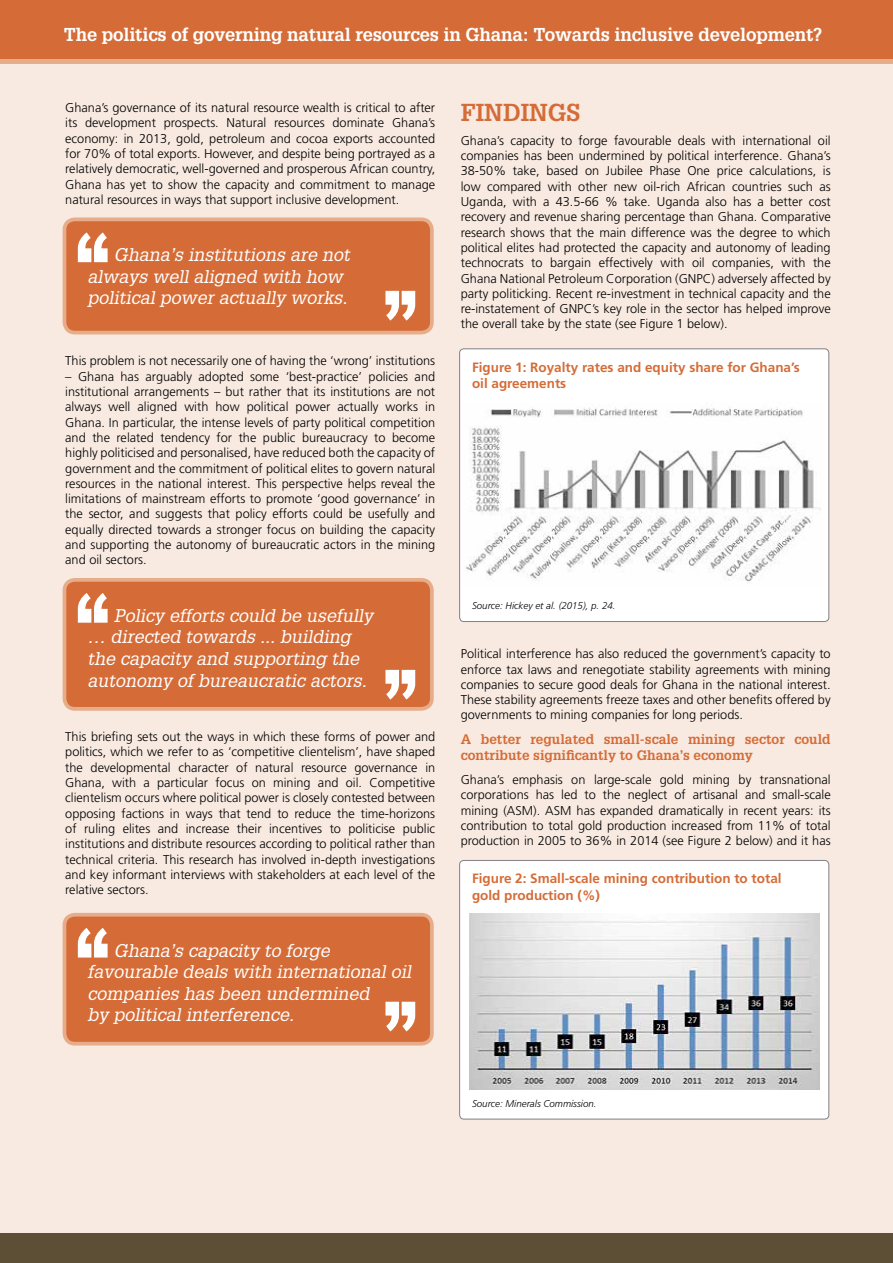
<style>
.page{position:relative;width:893px;height:1263px;background:#fff}
.page>*{position:absolute;margin:0;border:0;box-sizing:border-box;transform-origin:0 0}
.t1{font:700 24px "Glypha";color:#d56c37}
.t2{font:700 18.15px "Glypha";letter-spacing:-.01em;color:#fff}
.t3{font:italic 18px/21.6px "Glypha";color:#fff}
.t4{font:700 13.5px/16.2px "Frutiger";color:#d56c37}
.t5{font:700 13.5px/16.2px "Glypha";color:#d56c37}
.t6{font:300 12.75px/15.3px "Frutiger";color:#000;text-align:justify}
.t7{font:italic 300 9.75px "Frutiger";color:#000}
</style>
<div class="page">
<div style="left:0;top:64px;width:893px;height:1169px;background:#f8eae1"></div>
<div style="left:0;top:0;width:893px;height:60px;background:#d56c37"></div>
<hr style="left:0;top:60px;width:893px;height:4px;background:#e7ad8a">
<div style="left:0;top:1233px;width:893px;height:30px;background:#5c4f35"></div>
<div style="left:64px;top:219px;width:368px;height:114px;background:#d56c37;border-radius:11px"></div>
<div style="left:63px;top:217px;width:371px;height:117px;border:4px solid #e7ad8a;border-radius:11px"></div>
<svg style="left:385px;top:291px;width:30px;height:30px"></svg>
<svg style="left:78px;top:232px;width:30px;height:30px"></svg>
<div style="left:64px;top:580px;width:368px;height:129px;background:#d56c37;border-radius:11px"></div>
<div style="left:63px;top:578px;width:371px;height:133px;border:4px solid #e7ad8a;border-radius:11px"></div>
<svg style="left:385px;top:670px;width:30px;height:30px"></svg>
<svg style="left:78px;top:593px;width:30px;height:30px"></svg>
<div style="left:64px;top:915px;width:368px;height:129px;background:#d56c37;border-radius:11px"></div>
<div style="left:63px;top:913px;width:371px;height:132px;border:4px solid #e7ad8a;border-radius:11px"></div>
<svg style="left:385px;top:1002px;width:30px;height:29px"></svg>
<svg style="left:78px;top:928px;width:30px;height:29px"></svg>
<div style="left:460px;top:349px;width:369px;height:272px;background:#fff;border-radius:4px"></div>
<div style="left:459px;top:348px;width:370px;height:274px;border:1px solid #808184;border-radius:4px"></div>
<img style="left:466px;top:408px;width:355px;height:173px">
<div style="left:460px;top:860px;width:369px;height:259px;background:#fff;border-radius:4px"></div>
<div style="left:459px;top:860px;width:370px;height:259px;border:1px solid #808184;border-radius:4px"></div>
<img style="left:469px;top:914px;width:351px;height:175px">
<p class="t2" style="left:64px;top:23px;width:760px">The politics of governing natural resources in Ghana: Towards inclusive development?</p>
<p class="t6" style="left:65px;top:100px;width:371px">Ghana’s governance of its natural resource wealth is critical to after its development prospects. Natural resources dominate Ghana’s economy: in 2013, gold, petroleum and cocoa exports accounted for 70% of total exports. However, and despite being portrayed as a relatively democratic, well-governed and prosperous African country, Ghana has yet to show the capacity and commitment to manage natural resources in ways that support inclusive development.</p>
<p class="t3" style="left:87px;top:244px;width:264px;text-indent:26px">Ghana’s institutions are not always well aligned with how political power actually works.</p>
<p class="t6" style="left:65px;top:353px;width:371px">This problem is not necessarily one of having the ‘wrong’ institutions</p>
<p class="t6" style="left:65px;top:369px;width:371px">– Ghana has arguably adopted some ‘best-practice’ policies and institutional arrangements – but rather that its institutions are not always well aligned with how political power actually works in Ghana. In particular, the intense levels of party political competition and the related tendency for the public bureaucracy to become highly politicised and personalised, have reduced both the capacity of government and the commitment of political elites to govern natural resources in the national interest. This perspective helps reveal the limitations of mainstream efforts to promote ‘good governance’ in the sector, and suggests that policy efforts could be usefully and equally directed towards a stronger focus on building the capacity and supporting the autonomy of bureaucratic actors in the mining and oil sectors.</p>
<p class="t3" style="left:87px;top:604px;width:287px;text-indent:26px">Policy efforts could be usefully … directed towards ... building the capacity and supporting the autonomy of bureaucratic actors.</p>
<p class="t6" style="left:65px;top:729px;width:371px">This briefing sets out the ways in which these forms of power and politics, which we refer to as ‘competitive clientelism’, have shaped the developmental character of natural resource governance in Ghana, with a particular focus on mining and oil. Competitive clientelism occurs where political power is closely contested between opposing factions in ways that tend to reduce the time-horizons of ruling elites and increase their incentives to politicise public institutions and distribute resources according to political rather than technical criteria. This research has involved in-depth investigations and key informant interviews with stakeholders at each level of the relative sectors.</p>
<p class="t3" style="left:87px;top:939px;width:325px;text-indent:26px">Ghana’s capacity to forge favourable deals with international oil companies has been undermined<br>by political interference.</p>
<p class="t1" style="left:461px;top:98px;width:121px">FINDINGS</p>
<p class="t6" style="left:461px;top:133px;width:371px">Ghana’s capacity to forge favourable deals with international oil companies has been undermined by political interference. Ghana’s 38-50% take, based on Jubilee Phase One price calculations, is low compared with other new oil-rich African countries such as Uganda, with a 43.5-66 % take. Uganda also has a better cost recovery and revenue sharing percentage than Ghana. Comparative research shows that the main difference was the degree to which political elites had protected the capacity and autonomy of leading technocrats to bargain effectively with oil companies, with the Ghana National Petroleum Corporation (GNPC) adversely affected by party politicking. Recent re-investment in technical capacity and the re-instatement of GNPC’s key role in the sector has helped improve the overall take by the state (see Figure 1 below).</p>
<p class="t4" style="left:472px;top:359px;width:329px">Figure 1: Royalty rates and equity share for Ghana’s oil agreements</p>
<p class="t7" style="left:472px;top:600px;width:145px">Source: Hickey et al. (2015), p. 24.</p>
<p class="t6" style="left:461px;top:646px;width:371px">Political interference has also reduced the government’s capacity to enforce tax laws and renegotiate stability agreements with mining companies to secure good deals for Ghana in the national interest.<br>These stability agreements freeze taxes and other benefits offered by governments to mining companies for long periods.</p>
<p class="t5" style="left:461px;top:731px;width:371px">A better regulated small-scale mining sector could contribute significantly to Ghana’s economy</p>
<p class="t6" style="left:461px;top:772px;width:371px">Ghana’s emphasis on large-scale gold mining by transnational corporations has led to the neglect of artisanal and small-scale mining (ASM). ASM has expanded dramatically in recent years: its contribution to total gold production increased from 11% of total production in 2005 to 36% in 2014 (see Figure 2 below) and it has</p>
<p class="t4" style="left:472px;top:870px;width:311px">Figure 2: Small-scale mining contribution to total gold production (%)</p>
<p class="t7" style="left:472px;top:1098px;width:126px">Source: Minerals Commission.</p>
</div>
